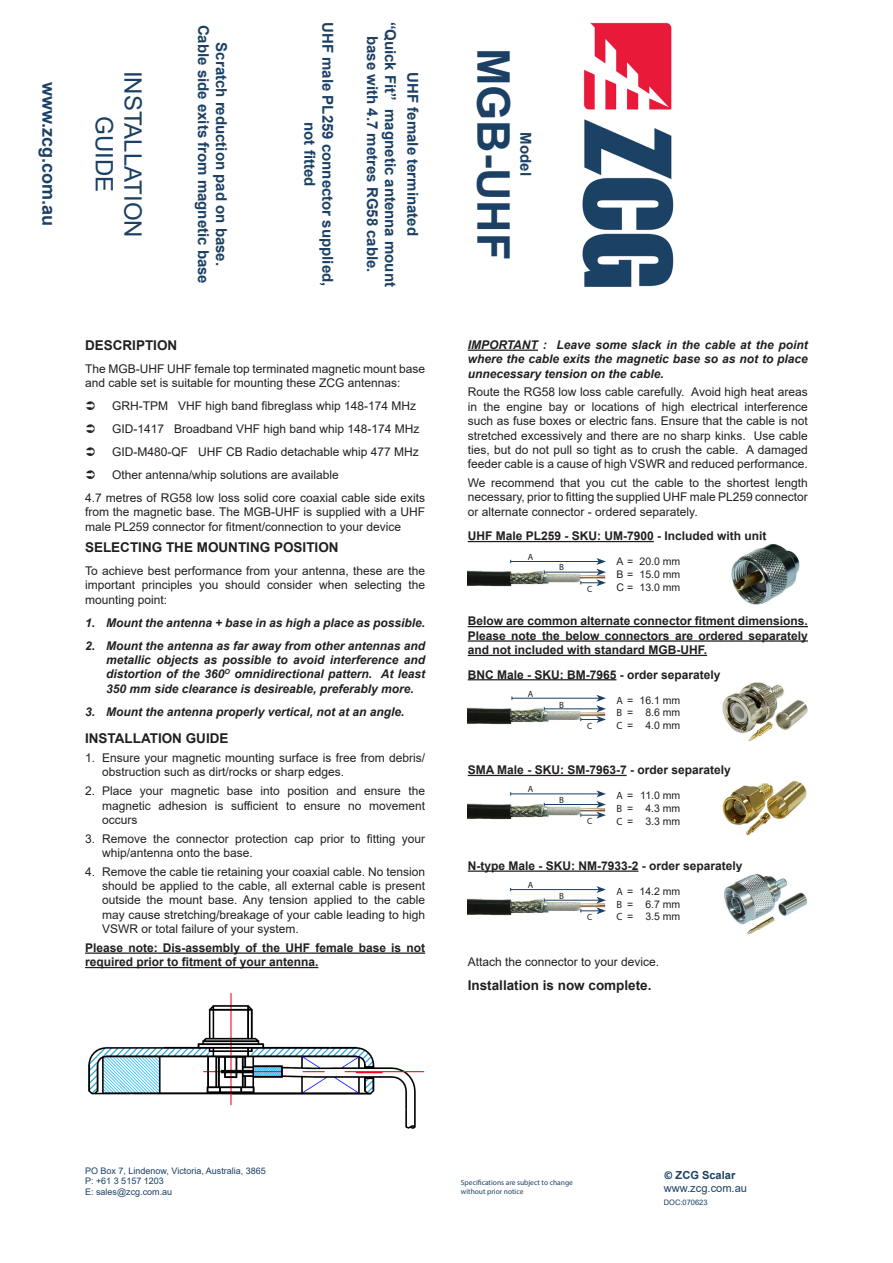
<style>
.page{position:relative;width:893px;height:1263px;background:#fff}
.page>*{position:absolute;margin:0;border:0;box-sizing:border-box;transform-origin:0 0}
.t1{font:700 45px "Arial";color:#1b4064}
.t2{font:24px/28.8px "Arial";color:#1b4064;text-align:center}
.t3{font:700 18px "Arial";color:#1b4064}
.t4{font:700 15px/18px "Arial";color:#1b4064;text-align:center}
.t5{font:700 13.5px "Arial";color:#231f20}
.t6{font:12px/14.4px "Arial";color:#231f20;text-align:justify}
.t7{font:italic 700 12px/14.4px "Arial";color:#231f20;text-align:justify}
.t8{font:700 12px/14.4px "Arial";color:#231f20}
.t9{font:11.1px "Arial";color:#1b4064}
.t10{font:700 11.1px "Arial";color:#1b4064}
.t11{font:10.5px "Arial";color:#231f20}
.t12{font:9px "Arial";color:#1b4064}
.t13{font:9px "Myriad Pro";color:#231f20}
.t14{font:7.5px "Myriad Pro";color:#1b4064}
.t15{font:7.5px "Arial";color:#1b4064}
.s1{font-family:"Myriad Pro"}
.s2{font-family:"Calibri"}
</style>
<div class="page">
<img style="left:582px;top:22px;width:91px;height:265px">
<hr style="left:468px;top:350px;width:70px;height:1px;background:#231f20">
<img style="left:731px;top:544px;width:69px;height:61px">
<hr style="left:85px;top:952px;width:340px;height:2px;background:#231f20">
<hr style="left:85px;top:967px;width:233px;height:1px;background:#231f20">
<hr style="left:468px;top:541px;width:186px;height:1px;background:#231f20">
<hr style="left:468px;top:679px;width:148px;height:1px;background:#231f20">
<hr style="left:468px;top:775px;width:159px;height:1px;background:#231f20">
<hr style="left:468px;top:870px;width:170px;height:2px;background:#231f20">
<img style="left:468px;top:707px;width:112px;height:17px">
<img style="left:468px;top:802px;width:112px;height:18px">
<img style="left:468px;top:898px;width:129px;height:17px">
<hr style="left:512px;top:698px;width:87px;height:1px;background:#1b4064">
<hr style="left:511px;top:793px;width:88px;height:1px;background:#1b4064">
<hr style="left:511px;top:889px;width:88px;height:1px;background:#1b4064">
<hr style="left:544px;top:708px;width:55px;height:1px;background:#1b4064">
<hr style="left:544px;top:804px;width:55px;height:1px;background:#1b4064">
<hr style="left:544px;top:900px;width:55px;height:1px;background:#1b4064">
<svg style="left:580px;top:695px;width:26px;height:28px"></svg>
<svg style="left:580px;top:790px;width:26px;height:29px"></svg>
<svg style="left:580px;top:886px;width:26px;height:28px"></svg>
<img style="left:723px;top:683px;width:85px;height:59px">
<img style="left:723px;top:781px;width:84px;height:54px">
<img style="left:724px;top:874px;width:84px;height:60px">
<img style="left:468px;top:570px;width:129px;height:17px">
<hr style="left:511px;top:561px;width:88px;height:1px;background:#1b4064">
<hr style="left:544px;top:572px;width:55px;height:1px;background:#1b4064">
<svg style="left:580px;top:558px;width:26px;height:28px"></svg>
<img style="left:88px;top:993px;width:337px;height:136px">
<hr style="left:468px;top:626px;width:340px;height:1px;background:#231f20">
<hr style="left:468px;top:640px;width:340px;height:2px;background:#231f20">
<hr style="left:468px;top:655px;width:239px;height:1px;background:#231f20">
<p class="t3" style="left:62px;top:82px;width:146px;rotate:90deg">www.zcg.com.au</p>
<p class="t4" style="left:399px;top:22px;width:267px;rotate:90deg">“Quick Fit” magnetic antenna mount base with 4.7 metres RG58 cable.</p>
<p class="t4" style="left:337px;top:22px;width:266px;rotate:90deg">UHF male PL259 connector supplied, not fitted</p>
<p class="t4" style="left:230px;top:25px;width:261px;rotate:90deg">Scratch reduction pad on base.<br>Cable side exits from magnetic base</p>
<p class="t2" style="left:147px;top:71px;width:169px;rotate:90deg">INSTALLATION<br>GUIDE</p>
<p class="t4" style="left:421px;top:72px;width:165px;rotate:90deg">UHF female terminated</p>
<p class="t5" style="left:85px;top:336px;width:94px">DESCRIPTION</p>
<p class="t6" style="left:85px;top:361px;width:342px">The MGB-UHF UHF female top terminated magnetic mount base and cable set is suitable for mounting these ZCG antennas:</p>
<p class="t6" style="left:112px;top:399px;width:306px">GRH-TPM VHF high band fibreglass whip 148-174 MHz</p>
<p class="t6" style="left:112px;top:422px;width:309px">GID-1417 Broadband VHF high band whip 148-174 MHz</p>
<p class="t6" style="left:112px;top:445px;width:308px">GID-M480-QF UHF CB Radio detachable whip 477 MHz</p>
<p class="t6" style="left:112px;top:467px;width:228px">Other antenna/whip solutions are available</p>
<p class="t6" style="left:85px;top:490px;width:342px">4.7 metres of RG58 low loss solid core coaxial cable side exits from the magnetic base. The MGB-UHF is supplied with a UHF male PL259 connector for fitment/connection to your device</p>
<p class="t5" style="left:85px;top:538px;width:255px">SELECTING THE MOUNTING POSITION</p>
<p class="t6" style="left:85px;top:563px;width:342px">To achieve best performance from your antenna, these are the important principles you should consider when selecting the mounting point:</p>
<p class="t7" style="left:85px;top:616px;width:342px">1. Mount the antenna + base in as high a place as possible.</p>
<p class="t7" style="left:106px;top:638px;width:320px;text-indent:-21px">2. Mount the antenna as far away from other antennas and metallic objects as possible to avoid interference and distortion of the 360<sup>O</sup> omnidirectional pattern. At least 350 mm side clearance is desireable, preferably more.</p>
<p class="t7" style="left:85px;top:705px;width:321px">3. Mount the antenna properly vertical, not at an angle.</p>
<p class="t5" style="left:85px;top:729px;width:145px">INSTALLATION GUIDE</p>
<p class="t6" style="left:102px;top:750px;width:325px;text-indent:-17px">1. Ensure your magnetic mounting surface is free from debris/ obstruction such as dirt/rocks or sharp edges.</p>
<p class="t6" style="left:102px;top:784px;width:325px;text-indent:-17px">2. Place your magnetic base into position and ensure the magnetic adhesion is sufficient to ensure no movement occurs</p>
<p class="t6" style="left:102px;top:831px;width:325px;text-indent:-17px">3. Remove the connector protection cap prior to fitting your whip/antenna onto the base.</p>
<p class="t6" style="left:102px;top:864px;width:325px;text-indent:-17px">4. Remove the cable tie retaining your coaxial cable. No tension should be applied to the cable, all external cable is present outside the mount base. Any tension applied to the cable may cause stretching/breakage of your cable leading to high VSWR or total failure of your system.</p>
<p class="t8" style="left:85px;top:940px;width:342px">Please note: Dis-assembly of the UHF female base is not required prior to fitment of your antenna.</p>
<p class="t1" style="left:525px;top:48px;width:214px;rotate:90deg">MGB-UHF</p>
<p class="t4" style="left:535px;top:132px;width:45px;rotate:90deg">Model</p>
<p class="t7" style="left:468px;top:338px;width:342px">IMPORTANT : Leave some slack in the cable at the point where the cable exits the magnetic base so as not to place unnecessary tension on the cable.</p>
<p class="t6" style="left:468px;top:385px;width:342px">Route the RG58 low loss cable carefully. Avoid high heat areas in the engine bay or locations of high electrical interference such as fuse boxes or electric fans. Ensure that the cable is not stretched excessively and there are no sharp kinks. Use cable ties, but do not pull so tight as to crush the cable. A damaged feeder cable is a cause of high VSWR and reduced performance.</p>
<p class="t6" style="left:468px;top:476px;width:342px">We recommend that you cut the cable to the shortest length necessary, prior to fitting the supplied UHF male PL259 connector or alternate connector - ordered separately.</p>
<p class="t11" style="left:617px;top:554px;width:65px">A = 20.0 mm</p>
<p class="t11" style="left:617px;top:567px;width:65px">B = 15.0 mm</p>
<p class="t11" style="left:617px;top:580px;width:65px">C = 13.0 mm</p>
<p class="t8" style="left:468px;top:529px;width:300px">UHF Male PL259 - SKU: UM-7900 - Included with unit</p>
<p class="t13" style="left:528px;top:551px;width:7px">A</p>
<p class="t13" style="left:559px;top:562px;width:6px">B</p>
<p class="t13" style="left:587px;top:583px;width:7px">C</p>
<p class="t8" style="left:468px;top:614px;width:342px;text-align:justify">Below are common alternate connector fitment dimensions.<br>Please note the below connectors are ordered separately and not included with standard MGB-UHF.</p>
<p class="t8" style="left:468px;top:667px;width:254px">BNC Male - SKU: BM-7965 - order separately</p>
<p class="t13" style="left:528px;top:688px;width:7px">A</p>
<p class="t13" style="left:559px;top:699px;width:6px">B</p>
<p class="t13" style="left:587px;top:720px;width:7px">C</p>
<p class="t11" style="left:617px;top:693px;width:65px"><span class="s1">A</span> = 16.1 mm</p>
<p class="t11" style="left:617px;top:705px;width:65px"><span class="s1">B</span> = 8.6 mm</p>
<p class="t11" style="left:617px;top:718px;width:65px"><span class="s1">C</span> = 4.0 mm</p>
<p class="t8" style="left:468px;top:763px;width:264px">SMA Male - SKU: SM-7963-7 - order separately</p>
<p class="t13" style="left:528px;top:784px;width:7px">A</p>
<p class="t13" style="left:559px;top:795px;width:6px">B</p>
<p class="t13" style="left:587px;top:816px;width:7px">C</p>
<p class="t11" style="left:617px;top:788px;width:65px"><span class="s1">A</span> = 11.0 mm</p>
<p class="t11" style="left:617px;top:801px;width:65px"><span class="s1">B</span> = 4.3 mm</p>
<p class="t11" style="left:617px;top:813px;width:65px"><span class="s1">C</span> = 3.3 mm</p>
<p class="t8" style="left:468px;top:858px;width:276px">N-type Male - SKU: NM-7933-2 - order separately</p>
<p class="t13" style="left:528px;top:879px;width:7px">A</p>
<p class="t13" style="left:559px;top:890px;width:6px">B</p>
<p class="t13" style="left:587px;top:911px;width:7px">C</p>
<p class="t11" style="left:617px;top:884px;width:65px"><span class="s1">A</span> = 14.2 mm</p>
<p class="t11" style="left:617px;top:897px;width:65px"><span class="s1">B</span> = 6.7 mm</p>
<p class="t11" style="left:617px;top:909px;width:65px"><span class="s1">C</span> = 3.5 mm</p>
<p class="t6" style="left:468px;top:954px;width:193px">Attach the connector to your device.</p>
<p class="t5" style="left:468px;top:976px;width:185px">Installation is now complete.</p>
<p class="t12" style="left:85px;top:1164px;width:182px">PO Box 7, Lindenow, Victoria, Australia, 3865</p>
<p class="t12" style="left:85px;top:1175px;width:80px">P: +61 3 5157 1203</p>
<p class="t12" style="left:85px;top:1185px;width:89px">E: sales@zcg.com.au</p>
<p class="t14" style="left:461px;top:1178px;width:113px">Specifications are subject to change</p>
<p class="t14" style="left:461px;top:1187px;width:64px">without prior notice</p>
<p class="t10" style="left:664px;top:1167px;width:73px"><span class="s2">©</span> ZCG Scalar</p>
<p class="t9" style="left:664px;top:1180px;width:85px">www.zcg.com.au</p>
<p class="t15" style="left:664px;top:1197px;width:45px">DOC:070623</p>
</div>
